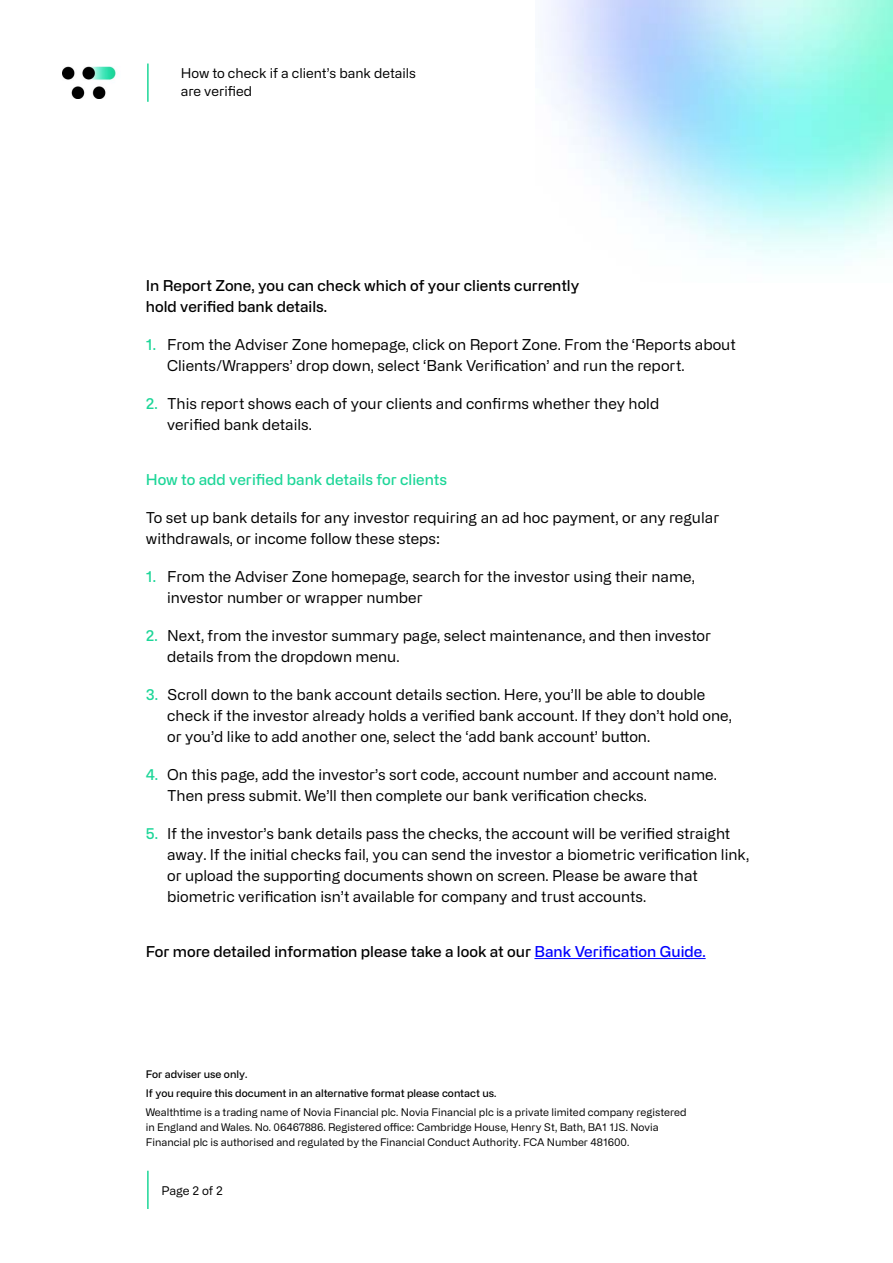
<style>
.page{position:relative;width:893px;height:1263px;background:#fff}
.page>*{position:absolute;margin:0;border:0;box-sizing:border-box;transform-origin:0 0}
.t1{font:15px/21px "Alliance No.2";color:#000}
.t2{font:500 15px/21px "Alliance No.2";color:#000}
.t3{font:500 15px "Alliance No.2";color:#1dd698}
.t4{font:13.5px/18px "Alliance No.2";color:#000}
.t5{font:12px "Alliance No.2";letter-spacing:-.005em;color:#000}
.t6{font:10.5px/15px "Alliance No.2";color:#000}
.t7{font:500 10.5px/19.2px "Alliance No.2";color:#000}
.s1{font-weight:500;color:#1dd698}
.s2{color:#00f}
</style>
<div class="page">
<img style="left:63px;top:66px;width:53px;height:32px">
<hr style="left:147px;top:64px;width:2px;height:38px;background:#1dd698">
<hr style="left:147px;top:1171px;width:2px;height:38px;background:#1dd698">
<hr style="left:534px;top:958px;width:172px;height:1px;background:#00f">
<p class="t4" style="left:181px;top:64px;width:237px">How to check if a client’s bank details are verified</p>
<p class="t2" style="left:146px;top:275px;width:435px">In Report Zone, you can check which of your clients currently hold verified bank details.</p>
<p class="t1" style="left:167px;top:334px;width:570px;text-indent:-21px"><span class="s1">1.</span> From the Adviser Zone homepage, click on Report Zone. From the ‘Reports about<br>Clients/Wrappers’ drop down, select ‘Bank Verification’ and run the report.</p>
<p class="t1" style="left:167px;top:393px;width:494px;text-indent:-21px"><span class="s1">2.</span> This report shows each of your clients and confirms whether they hold verified bank details.</p>
<p class="t3" style="left:146px;top:470px;width:303px">How to add verified bank details for clients</p>
<p class="t1" style="left:146px;top:507px;width:575px">To set up bank details for any investor requiring an ad hoc payment, or any regular withdrawals, or income follow these steps:</p>
<p class="t1" style="left:167px;top:566px;width:529px;text-indent:-21px"><span class="s1">1.</span> From the Adviser Zone homepage, search for the investor using their name, investor number or wrapper number</p>
<p class="t1" style="left:167px;top:625px;width:546px;text-indent:-21px"><span class="s1">2.</span> Next, from the investor summary page, select maintenance, and then investor details from the dropdown menu.</p>
<p class="t1" style="left:167px;top:684px;width:566px;text-indent:-21px"><span class="s1">3.</span> Scroll down to the bank account details section. Here, you’ll be able to double check if the investor already holds a verified bank account. If they don’t hold one, or you’d like to add another one, select the ‘add bank account’ button.</p>
<p class="t1" style="left:167px;top:764px;width:551px;text-indent:-21px"><span class="s1">4.</span> On this page, add the investor’s sort code, account number and account name.<br>Then press submit. We’ll then complete our bank verification checks.</p>
<p class="t1" style="left:167px;top:823px;width:584px;text-indent:-21px"><span class="s1">5.</span> If the investor’s bank details pass the checks, the account will be verified straight away. If the initial checks fail, you can send the investor a biometric verification link, or upload the supporting documents shown on screen. Please be aware that biometric verification isn’t available for company and trust accounts.</p>
<p class="t2" style="left:146px;top:941px;width:561px">For more detailed information please take a look at our <span class="s2">Bank Verification Guide.</span></p>
<p class="t7" style="left:146px;top:1064px;width:352px">For adviser use only.<br>If you require this document in an alternative format please contact us.</p>
<p class="t6" style="left:146px;top:1105px;width:542px">Wealthtime is a trading name of Novia Financial plc. Novia Financial plc is a private limited company registered in England and Wales. No. 06467886. Registered office: Cambridge House, Henry St, Bath, BA1 1JS. Novia<br>Financial plc is authorised and regulated by the Financial Conduct Authority. FCA Number 481600.</p>
<p class="t5" style="left:162px;top:1183px;width:63px">Page 2 of 2</p>
</div>
